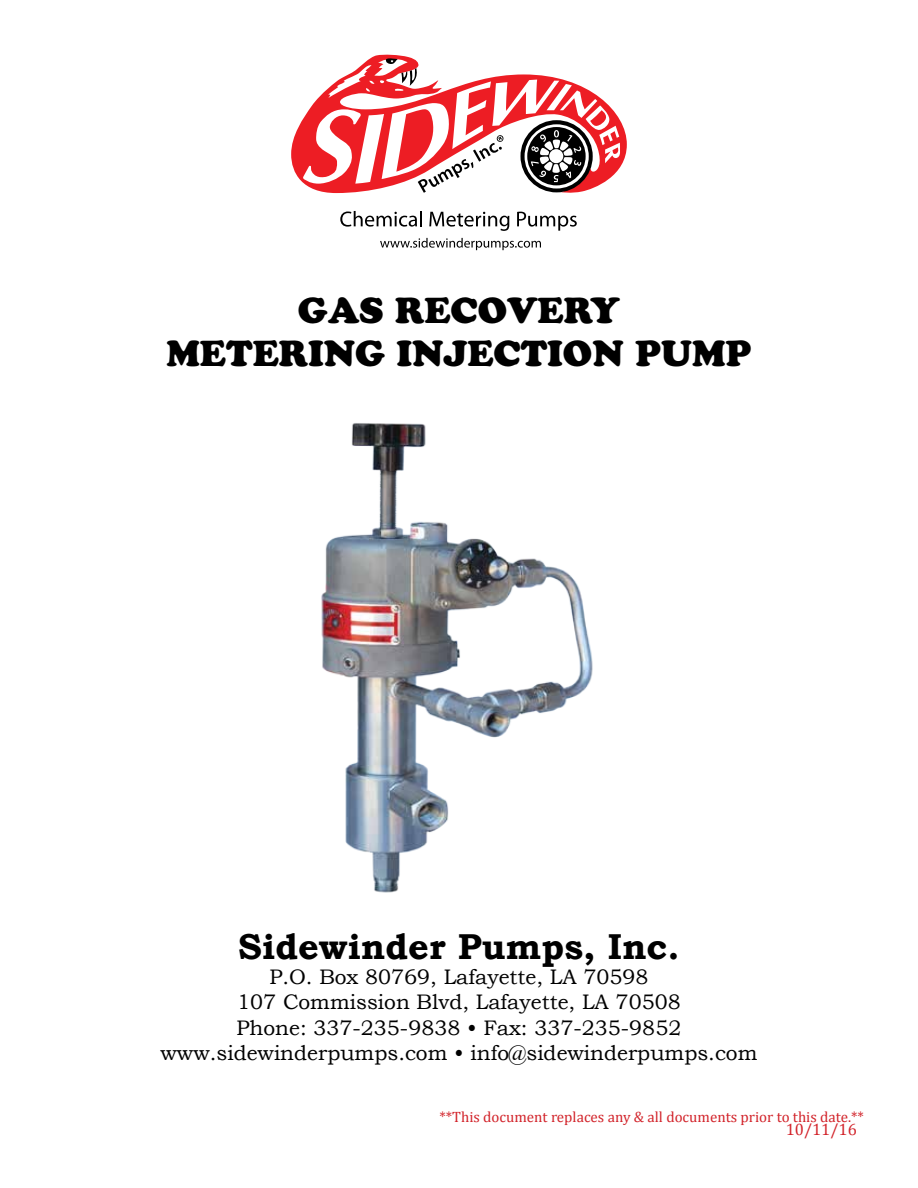
<style>
.page{position:relative;width:918px;height:1188px;background:#fff}
.page>*{position:absolute;margin:0;border:0;box-sizing:border-box;transform-origin:0 0}
.t1{font:36px/43.2px "Cooper Black Std";color:#000;text-align:center}
.t2{font:700 36px "Bookman Old Style";color:#000}
.t3{font:21px/25.2px "Bookman Old Style";color:#000;text-align:center}
.t4{font:16.5px "Cambria";color:#d2232a}
.t5{font:15px "Cambria";color:#d2232a}
</style>
<div class="page">
<svg style="left:340px;top:211px;width:82px;height:16px"></svg>
<svg style="left:429px;top:212px;width:80px;height:19px"></svg>
<svg style="left:517px;top:212px;width:60px;height:19px"></svg>
<svg style="left:380px;top:238px;width:161px;height:12px"></svg>
<svg style="left:291px;top:54px;width:336px;height:140px"></svg>
<svg style="left:303px;top:58px;width:317px;height:135px"></svg>
<img style="left:321px;top:423px;width:272px;height:470px">
<h1 class="t1" style="left:167px;top:288px;width:586px">GAS RECOVERY<br>METERING INJECTION PUMP</h1>
<h1 class="t2" style="left:238px;top:921px;width:443px">Sidewinder Pumps, Inc.</h1>
<p class="t3" style="left:161px;top:964px;width:598px">P.O. Box 80769, Lafayette, LA 70598<br>107 Commission Blvd, Lafayette, LA 70508<br>Phone: 337-235-9838 • Fax: 337-235-9852 www.sidewinderpumps.com • info@sidewinderpumps.com</p>
<p class="t5" style="left:439px;top:1108px;width:426px">**This document replaces any &amp; all documents prior to this date.**</p>
<p class="t4" style="left:786px;top:1120px;width:73px">10/11/16</p>
</div>
